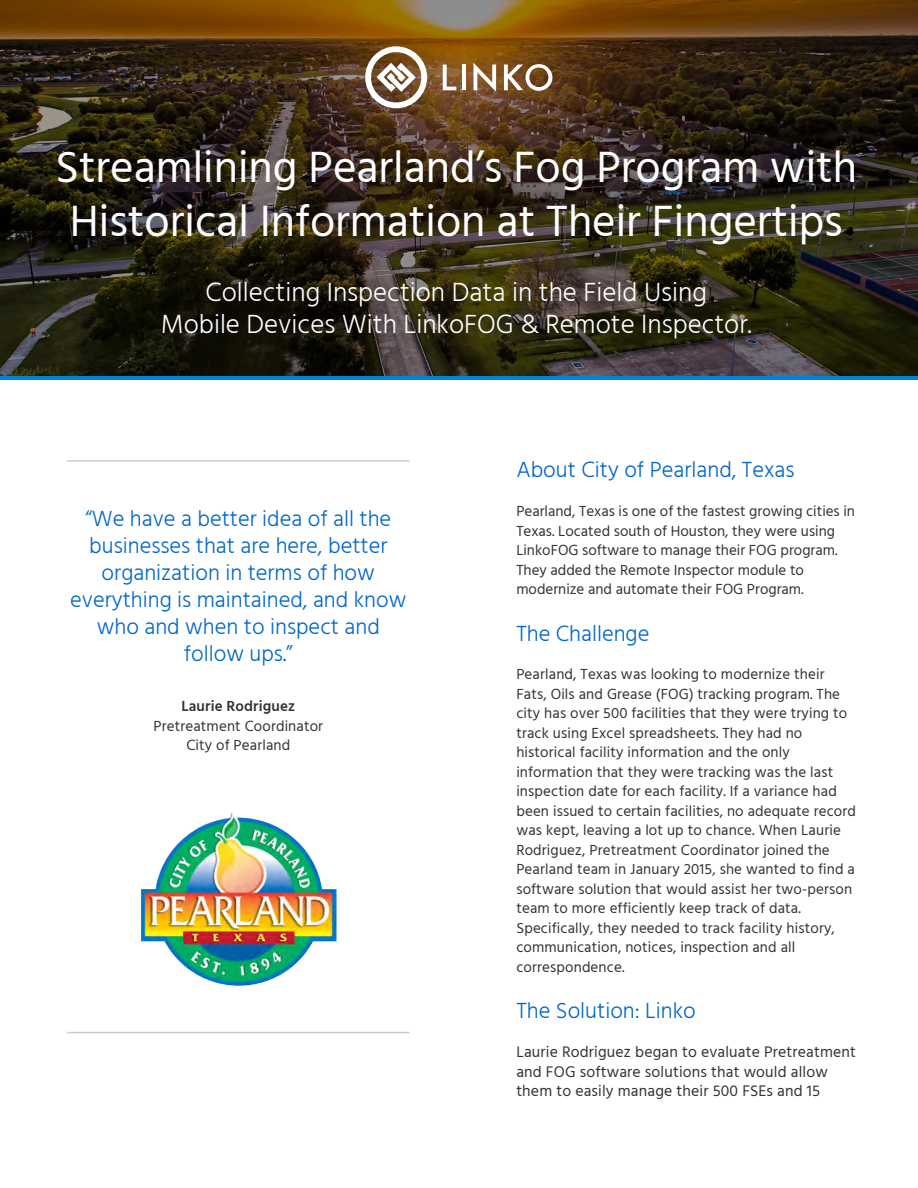
<style>
.page{position:relative;width:918px;height:1188px;background:#fff}
.page>*{position:absolute;margin:0;border:0;box-sizing:border-box;transform-origin:0 0}
.t1{font:45px/54px "Hind";color:#fff;text-align:center}
.t2{font:300 27px/32.4px "Hind";color:#fff;text-align:center}
.t3{font:300 22.5px/27px "Hind";color:#06c;text-align:center}
.t4{font:15.75px/19.5px "Hind";letter-spacing:.01em;color:#333}
.t5{font:15px/19.5px "Hind";letter-spacing:.01em;color:#333}
.t6{font:600 15px "Hind";letter-spacing:.01em;color:#333}
</style>
<div class="page">
<img style="left:0;top:0;width:918px;height:376px">
<hr style="left:0;top:377px;width:918px;height:3px;background:#0083d7">
<svg style="left:443px;top:65px;width:13px;height:25px"></svg>
<hr style="left:462px;top:65px;width:4px;height:25px;background:#fff">
<svg style="left:474px;top:63px;width:22px;height:29px"></svg>
<svg style="left:504px;top:64px;width:48px;height:27px"></svg>
<svg style="left:365px;top:46px;width:62px;height:62px"></svg>
<hr style="left:67px;top:460px;width:343px;height:2px;background:#ccc">
<hr style="left:67px;top:1032px;width:343px;height:1px;background:#ccc">
<img style="left:141px;top:812px;width:196px;height:174px">
<h1 class="t1" style="left:55px;top:143px;width:803px">Streamlining Pearland’s Fog Program with<br>Historical Information at Their Fingertips</h1>
<h2 class="t2" style="left:161px;top:277px;width:592px">Collecting Inspection Data in the Field Using<br>Mobile Devices With LinkoFOG &amp; Remote Inspector.</h2>
<h3 class="t3" style="left:70px;top:507px;width:338px">“We have a better idea of all the businesses that are here, better organization in terms of how everything is maintained, and know who and when to inspect and follow ups.”</h3>
<p class="t6" style="left:182px;top:697px;width:115px">Laurie Rodriguez</p>
<p class="t5" style="left:153px;top:717px;width:171px;text-align:center">Pretreatment Coordinator<br>City of Pearland</p>
<h3 class="t3" style="left:516px;top:457px;width:280px">About City of Pearland, Texas</h3>
<p class="t5" style="left:516px;top:502px;width:340px">Pearland, Texas is one of the fastest growing cities in Texas. Located south of Houston, they were using LinkoFOG software to manage their FOG program.<br>They added the Remote Inspector module to modernize and automate their FOG Program.</p>
<h3 class="t3" style="left:516px;top:621px;width:135px">The Challenge</h3>
<p class="t5" style="left:516px;top:665px;width:341px">Pearland, Texas was looking to modernize their Fats, Oils and Grease (FOG) tracking program. The city has over 500 facilities that they were trying to track using Excel spreadsheets. They had no historical facility information and the only information that they were tracking was the last inspection date for each facility. If a variance had been issued to certain facilities, no adequate record was kept, leaving a lot up to chance. When Laurie Rodriguez, Pretreatment Coordinator joined the Pearland team in January 2015, she wanted to find a software solution that would assist her two-person team to more efficiently keep track of data.<br>Specifically, they needed to track facility history, communication, notices, inspection and all correspondence.</p>
<h3 class="t3" style="left:516px;top:999px;width:181px">The Solution: Linko</h3>
<p class="t4" style="left:516px;top:1043px;width:341px">Laurie Rodriguez began to evaluate Pretreatment and FOG software solutions that would allow them to easily manage their 500 FSEs and 15</p>
</div>
